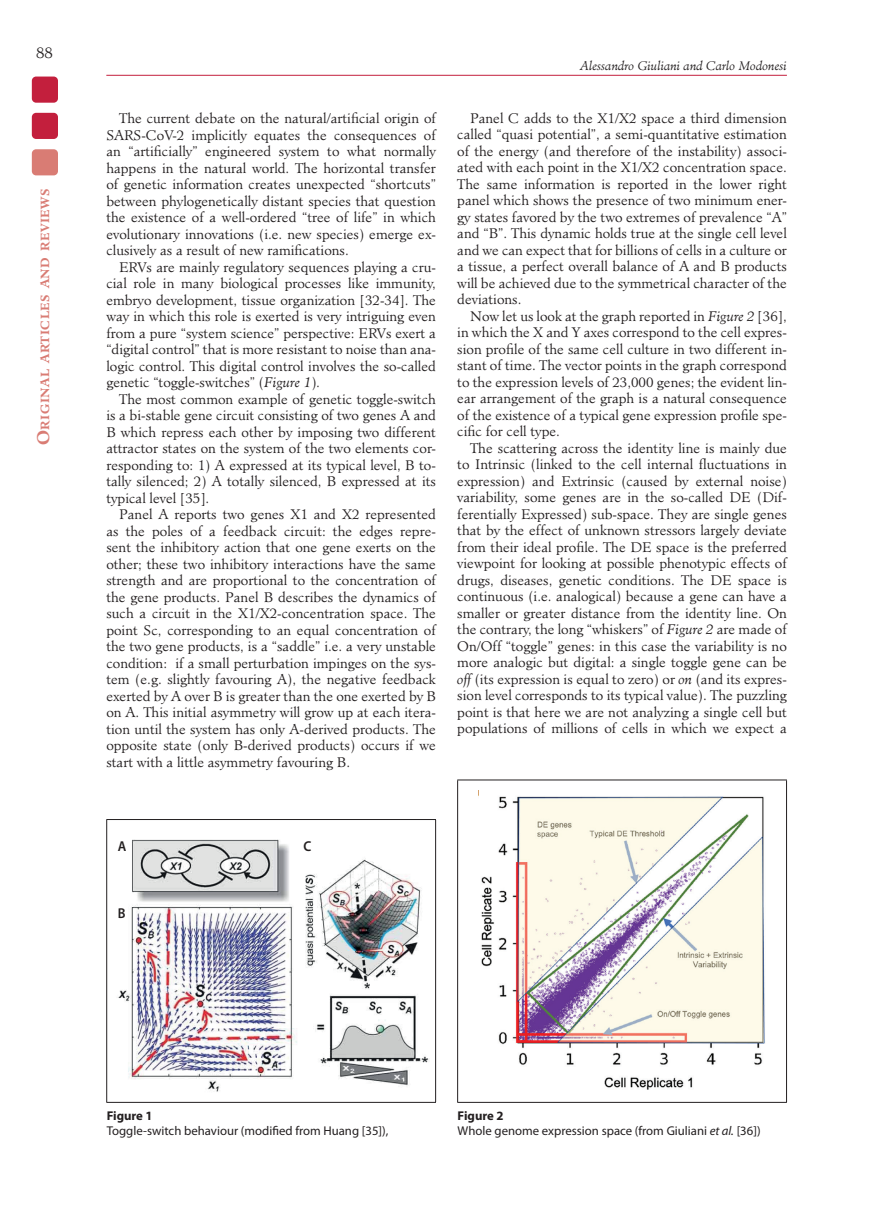
<style>
.page{position:relative;width:872px;height:1212px;background:#fff}
.page>*{position:absolute;margin:0;border:0;box-sizing:border-box;transform-origin:0 0}
.t1{font:300 15px "Minister Std";color:#231f20}
.t2{font:600 14.4px "Myriad Pro";color:#231f20;scale:.94 1}
.t3{font:300 13.5px/16.5px "Minister Std";color:#231f20;text-align:justify}
.t4{font:12.75px/15px "Myriad Pro";color:#231f20}
.t5{font:700 12.75px "Myriad Pro";color:#231f20}
.t6{font:italic 300 12px "Minister Std";color:#231f20}
.t7{font:700 11.55px "Minister Std";letter-spacing:.045em;color:#d97c74}
.s1{font-size:16.5px}
.s2{font-style:italic}
.s3{font-weight:700}
</style>
<div class="page">
<hr style="left:106px;top:75px;width:681px;height:1px;background:#c31f3d">
<div style="left:32px;top:77px;width:26px;height:26px;background:#c31f3d;border-radius:4px"></div>
<div style="left:32px;top:113px;width:26px;height:26px;background:#c31f3d;border-radius:4px"></div>
<div style="left:32px;top:149px;width:26px;height:26px;background:#d97c74;border-radius:4px"></div>
<hr style="left:106px;top:819px;width:330px;height:1px;background:#231f20">
<hr style="left:106px;top:820px;width:1px;height:282px;background:#231f20">
<hr style="left:435px;top:820px;width:1px;height:282px;background:#231f20">
<hr style="left:106px;top:1102px;width:330px;height:1px;background:#231f20">
<img style="left:118px;top:839px;width:311px;height:253px">
<div style="left:113px;top:831px;width:15px;height:90px;background:#fff"></div>
<div style="left:298px;top:831px;width:16px;height:22px;background:#fff"></div>
<hr style="left:457px;top:779px;width:330px;height:1px;background:#231f20">
<hr style="left:457px;top:780px;width:1px;height:322px;background:#231f20">
<hr style="left:786px;top:780px;width:1px;height:322px;background:#231f20">
<hr style="left:457px;top:1102px;width:330px;height:1px;background:#231f20">
<img style="left:481px;top:796px;width:284px;height:294px">
<div style="left:479px;top:788px;width:13px;height:18px;background:#fff"></div>
<p class="t1" style="left:36px;top:44px;width:18px">88</p>
<p class="t7" style="left:38px;top:445px;width:258px;rotate:-90deg"><span class="s1">O</span>riginal articles and reviews</p>
<p class="t3" style="left:106px;top:110px;width:331px;text-indent:13px">The current debate on the natural/artificial origin of SARS-CoV-2 implicitly equates the consequences of an “artificially” engineered system to what normally happens in the natural world. The horizontal transfer of genetic information creates unexpected “shortcuts” between phylogenetically distant species that question the existence of a well-ordered “tree of life” in which evolutionary innovations (i.e. new species) emerge ex&shy;clusively as a result of new ramifications.</p>
<p class="t3" style="left:106px;top:259px;width:331px;text-indent:13px">ERVs are mainly regulatory sequences playing a cru&shy;cial role in many biological processes like immunity, embryo development, tissue organization [32-34]. The way in which this role is exerted is very intriguing even from a pure “system science” perspective: ERVs exert a “digital control” that is more resistant to noise than ana&shy;logic control. This digital control involves the so-called genetic “toggle-switches” (<span class="s2">Figure 1</span>)<span class="s2">.</span></p>
<p class="t3" style="left:106px;top:390px;width:331px;text-indent:13px">The most common example of genetic toggle-switch is a bi-stable gene circuit consisting of two genes A and B which repress each other by imposing two different attractor states on the system of the two elements cor&shy;responding to: 1) A expressed at its typical level, B to&shy;tally silenced; 2) A totally silenced, B expressed at its typical level [35].</p>
<p class="t3" style="left:106px;top:506px;width:331px;text-indent:13px">Panel A reports two genes X1 and X2 represented as the poles of a feedback circuit: the edges repre&shy;sent the inhibitory action that one gene exerts on the other; these two inhibitory interactions have the same strength and are proportional to the concentration of the gene products. Panel B describes the dynamics of such a circuit in the X1/X2-concentration space. The point Sc, corresponding to an equal concentration of the two gene products, is a “saddle” i.e. a very unstable condition: if a small perturbation impinges on the sys&shy;tem (e.g. slightly favouring A), the negative feedback exerted by A over B is greater than the one exerted by B on A. This initial asymmetry will grow up at each itera&shy;tion until the system has only A-derived products. The opposite state (only B-derived products) occurs if we start with a little asymmetry favouring B.</p>
<p class="t6" style="left:580px;top:58px;width:208px">Alessandro Giuliani and Carlo Modonesi</p>
<p class="t3" style="left:457px;top:110px;width:331px;text-indent:13px">Panel C adds to the X1/X2 space a third dimension called “quasi potential”, a semi-quantitative estimation of the energy (and therefore of the instability) associ&shy;ated with each point in the X1/X2 concentration space.<br>The same information is reported in the lower right panel which shows the presence of two minimum ener&shy;gy states favored by the two extremes of prevalence “A” and “B”. This dynamic holds true at the single cell level and we can expect that for billions of cells in a culture or a tissue, a perfect overall balance of A and B products will be achieved due to the symmetrical character of the deviations.</p>
<p class="t3" style="left:457px;top:308px;width:331px;text-indent:13px">Now let us look at the graph reported in <span class="s2">Figure 2</span> [36], in which the X and Y axes correspond to the cell expres&shy;sion profile of the same cell culture in two different in&shy;stant of time. The vector points in the graph correspond to the expression levels of 23,000 genes; the evident lin&shy;ear arrangement of the graph is a natural consequence of the existence of a typical gene expression profile spe&shy;cific for cell type.</p>
<p class="t3" style="left:457px;top:440px;width:331px;text-indent:13px">The scattering across the identity line is mainly due to Intrinsic (linked to the cell internal fluctuations in expression) and Extrinsic (caused by external noise) variability, some genes are in the so-called DE (Dif&shy;ferentially Expressed) sub-space. They are single genes that by the effect of unknown stressors largely deviate from their ideal profile. The DE space is the preferred viewpoint for looking at possible phenotypic effects of drugs, diseases, genetic conditions. The DE space is continuous (i.e. analogical) because a gene can have a smaller or greater distance from the identity line. On the contrary, the long “whiskers” of <span class="s2">Figure 2</span> are made of On/Off “toggle” genes: in this case the variability is no more analogic but digital: a single toggle gene can be <span class="s2">off</span> (its expression is equal to zero) or <span class="s2">on</span> (and its expres&shy;sion level corresponds to its typical value). The puzzling point is that here we are not analyzing a single cell but populations of millions of cells in which we expect a</p>
<p class="t2" style="left:118px;top:838px;width:11px">A</p>
<p class="t2" style="left:304px;top:838px;width:10px">C</p>
<p class="t2" style="left:118px;top:905px;width:10px">B</p>
<p class="t5" style="left:107px;top:1109px;width:47px">Figure 1</p>
<p class="t4" style="left:107px;top:1124px;width:283px">Toggle-switch behaviour (modified from Huang [35]),</p>
<p class="t4" style="left:457px;top:1109px;width:304px"><span class="s3">Figure 2<br></span>Whole genome expression space (from Giuliani <span class="s2">et al.</span> [36])</p>
</div>
